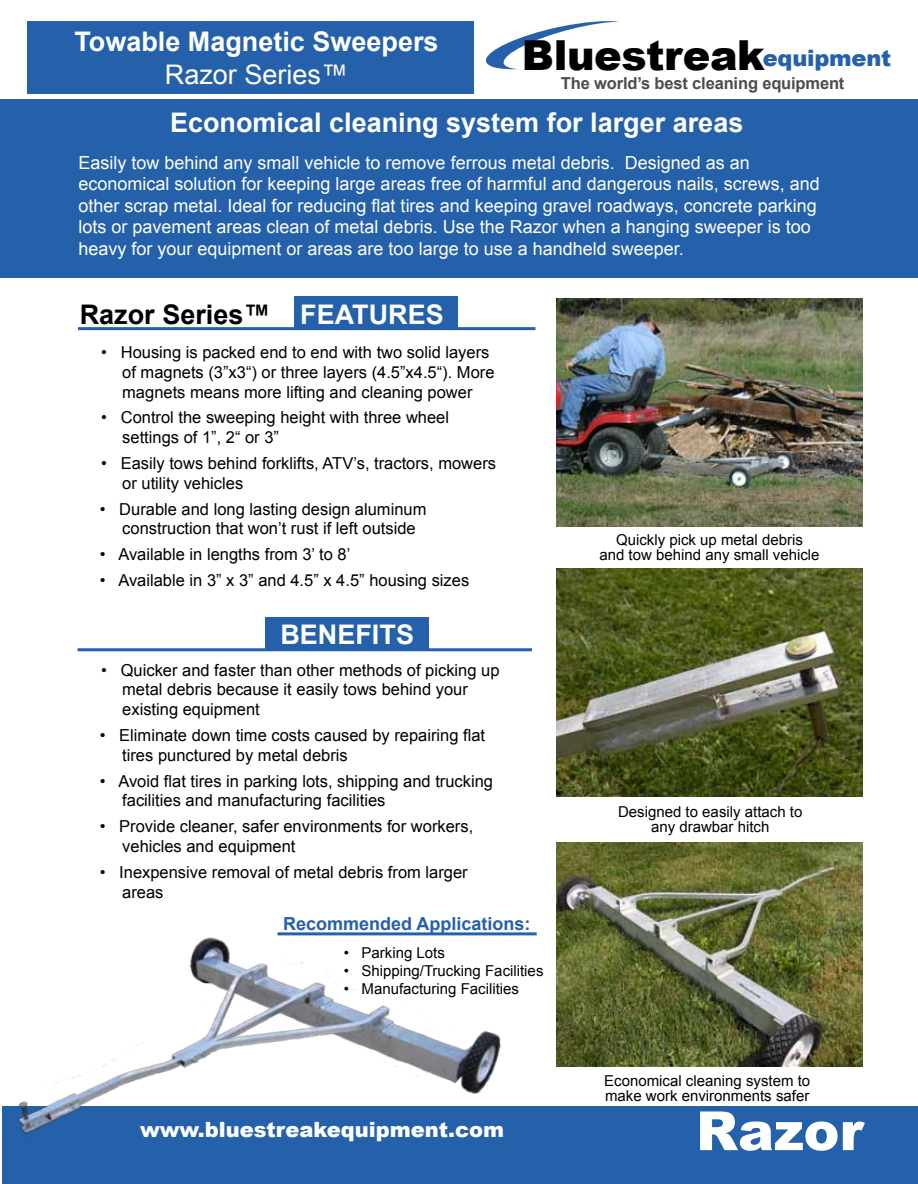
<style>
.page{position:relative;width:918px;height:1184px;background:#fff}
.page>*{position:absolute;margin:0;border:0;box-sizing:border-box;transform-origin:0 0}
.t1{font:900 54px "Arial";color:#fff}
.t2{font:900 41.4px "Arial";letter-spacing:-.01em;color:#000}
.t3{font:31.5px "Arial";color:#fff}
.t4{font:700 27px "Arial";color:#fff}
.t5{font:27px "Arial";color:#fff}
.t6{font:700 27px "Arial";color:#000}
.t7{font:900 21px "Arial";color:#fff}
.t8{font:18px/21.6px "Arial";color:#fff}
.t9{font:700 18px "Arial";color:#2461aa}
.t10{font:16.5px/19.8px "Arial";color:#000}
.t11{font:700 16.5px "Arial";letter-spacing:-.01em;color:#4d4d4d}
.t12{font:15px/15px "Arial";color:#000;text-align:center}
.s1{font-size:22.5px;color:#2461aa}
.s2{color:#fff}
</style>
<div class="page">
<div style="left:2px;top:1106px;width:916px;height:78px;background:#2461aa"></div>
<div style="left:1px;top:99px;width:917px;height:179px;background:#2461aa"></div>
<svg style="left:485px;top:21px;width:134px;height:49px"></svg>
<div style="left:27px;top:21px;width:447px;height:72px;background:#2461aa"></div>
<div style="left:294px;top:297px;width:164px;height:33px;background:#2461aa"></div>
<div style="left:266px;top:618px;width:163px;height:33px;background:#2461aa"></div>
<img style="left:556px;top:569px;width:306px;height:227px">
<img style="left:557px;top:299px;width:306px;height:227px">
<img style="left:557px;top:842px;width:306px;height:224px">
<hr style="left:78px;top:327px;width:458px;height:3px;background:#2461aa">
<hr style="left:78px;top:648px;width:454px;height:3px;background:#2461aa">
<hr style="left:278px;top:932px;width:259px;height:3px;background:#2461aa">
<img style="left:15px;top:932px;width:509px;height:206px">
<h3 class="t5" style="left:62px;top:24px;width:362px">Handhe d Magnetic Swe pers</h3>
<h2 class="t2" style="left:522px;top:25px;width:371px">Bluestreak <span class="s1">equipment</span></h2>
<p class="t11" style="left:561px;top:72px;width:285px">The world’s best cleaning equipment</p>
<h3 class="t4" style="left:170px;top:104px;width:575px">Economical cleaning system for larger areas</h3>
<p class="t8" style="left:79px;top:152px;width:743px">Easily tow behind any small vehicle to remove ferrous metal debris. Designed as an economical solution for keeping large areas free of harmful and dangerous nails, screws, and other scrap metal. Ideal for reducing flat tires and keeping gravel roadways, concrete parking lots or pavement areas clean of metal debris. Use the Razor when a hanging sweeper is too heavy for your equipment or areas are too large to use a handheld sweeper.</p>
<h3 class="t4" style="left:74px;top:24px;width:366px">Towable Magnetic Sweepers</h3>
<h3 class="t5" style="left:165px;top:57px;width:185px">Razor Series™</h3>
<h3 class="t3" style="left:27px;top:108px;width:672px">Tough magnetic sweepers that get the job done!</h3>
<h3 class="t6" style="left:80px;top:297px;width:365px">Razor Series™ <span class="s2">FEATURES</span></h3>
<p class="t10" style="left:122px;top:342px;width:374px;text-indent:-21px">• Housing is packed end to end with two solid layers of magnets (3”x3“) or three layers (4.5”x4.5“). More magnets means more lifting and cleaning power</p>
<p class="t10" style="left:122px;top:408px;width:328px;text-indent:-21px">• Control the sweeping height with three wheel settings of 1”, 2“ or 3”</p>
<p class="t10" style="left:122px;top:453px;width:375px;text-indent:-21px">• Easily tows behind forklifts, ATV’s, tractors, mowers or utility vehicles</p>
<p class="t10" style="left:122px;top:499px;width:306px;text-indent:-23px">• Durable and long lasting design aluminum construction that won’t rust if left outside</p>
<p class="t10" style="left:100px;top:545px;width:252px">• Available in lengths from 3’ to 8’</p>
<p class="t10" style="left:100px;top:570px;width:371px">• Available in 3” x 3” and 4.5” x 4.5” housing sizes</p>
<h3 class="t4" style="left:280px;top:616px;width:135px">BENEFITS</h3>
<p class="t10" style="left:122px;top:660px;width:379px;text-indent:-21px">• Quicker and faster than other methods of picking up metal debris because it easily tows behind your existing equipment</p>
<p class="t10" style="left:122px;top:725px;width:364px;text-indent:-23px">• Eliminate down time costs caused by repairing flat tires punctured by metal debris</p>
<p class="t10" style="left:122px;top:771px;width:372px;text-indent:-23px">• Avoid flat tires in parking lots, shipping and trucking facilities and manufacturing facilities</p>
<p class="t10" style="left:122px;top:816px;width:353px;text-indent:-23px">• Provide cleaner, safer environments for workers, vehicles and equipment</p>
<p class="t10" style="left:122px;top:862px;width:347px;text-indent:-23px">• Inexpensive removal of metal debris from larger areas</p>
<p class="t9" style="left:283px;top:911px;width:249px">Recommended Applications:</p>
<p class="t12" style="left:344px;top:945px;width:103px">• Parking Lots</p>
<p class="t12" style="left:344px;top:963px;width:201px">• Shipping/Trucking Facilities</p>
<p class="t12" style="left:344px;top:981px;width:177px">• Manufacturing Facilities</p>
<p class="t12" style="left:599px;top:533px;width:222px">Quickly pick up metal debris<br>and tow behind any small vehicle</p>
<p class="t12" style="left:618px;top:804px;width:186px">Designed to easily attach to any drawbar hitch</p>
<p class="t12" style="left:604px;top:1073px;width:207px;text-align:left">Economical cleaning system to make work environments safer</p>
<p class="t7" style="left:140px;top:1114px;width:366px">www.bluestreakequipment.com</p>
<h1 class="t1" style="left:696px;top:1091px;width:169px">Razor</h1>
</div>
